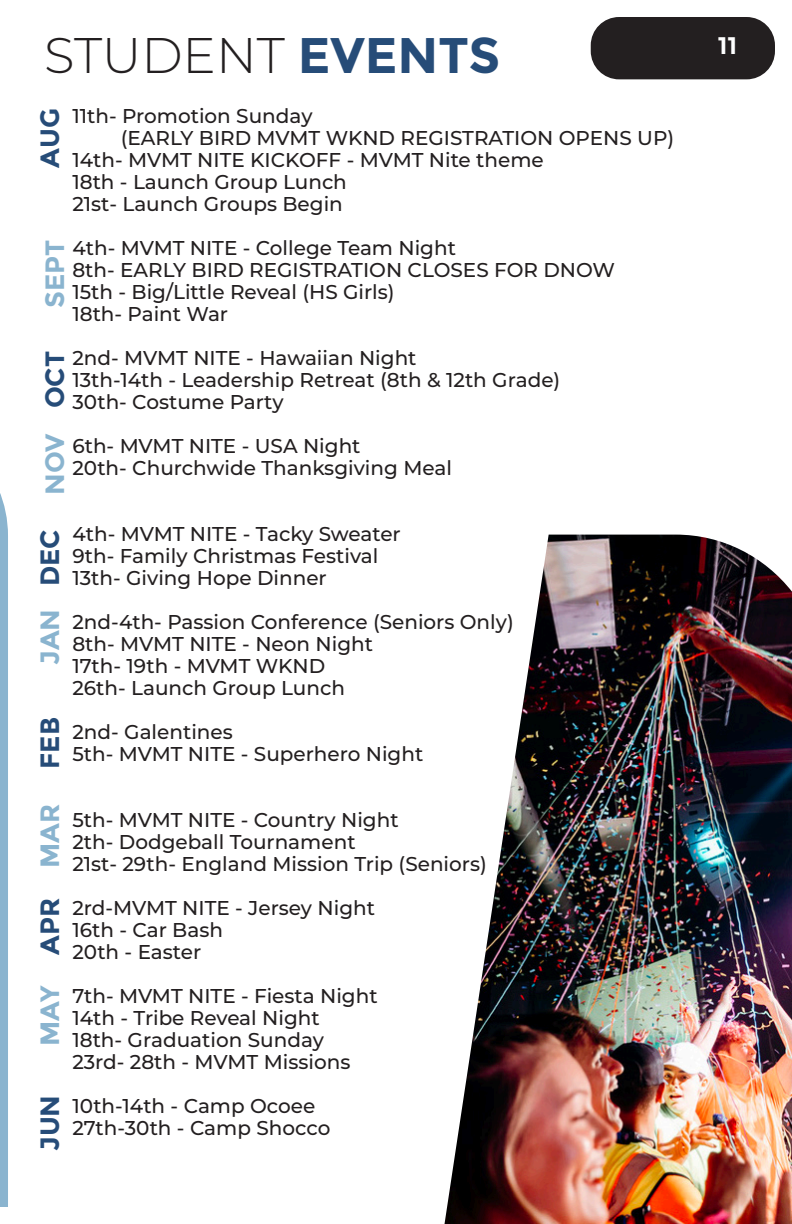
<style>
.page{position:relative;width:792px;height:1224px;background:#fff}
.page>*{position:absolute;margin:0;border:0;box-sizing:border-box;transform-origin:0 0}
.t1{font:300 50px "Montserrat";color:#231f20}
.t2{font:700 26.4px "Montserrat";color:#264c78}
.t3{font:700 26.4px "Montserrat";color:#8ab4cf}
.t4{font:700 24px "Montserrat";color:#fff}
.t5{font:500 20px "Montserrat";color:#231f20}
.s1{font-weight:700;color:#264c78}
</style>
<div class="page">
<div style="left:0;top:493px;width:8px;height:714px;background:#8ab4cf"></div>
<img style="left:445px;top:535px;width:347px;height:689px">
<div style="left:591px;top:17px;width:184px;height:62px;background:#231f20;border-radius:28px"></div>
<p class="t1" style="left:44px;top:21px;width:458px">STUDENT <span class="s1">EVENTS</span></p>
<p class="t5" style="left:72px;top:102px;width:242px">11th- Promotion Sunday</p>
<p class="t5" style="left:121px;top:124px;width:555px">(EARLY BIRD MVMT WKND REGISTRATION OPENS UP)</p>
<p class="t5" style="left:72px;top:146px;width:473px">14th- MVMT NITE KICKOFF - MVMT Nite theme</p>
<p class="t5" style="left:72px;top:168px;width:276px">18th - Launch Group Lunch</p>
<p class="t5" style="left:72px;top:190px;width:272px">21st- Launch Groups Begin</p>
<p class="t5" style="left:72px;top:234px;width:385px">4th- MVMT NITE - College Team Night</p>
<p class="t5" style="left:72px;top:256px;width:544px">8th- EARLY BIRD REGISTRATION CLOSES FOR DNOW</p>
<p class="t5" style="left:72px;top:278px;width:324px">15th - Big/Little Reveal (HS Girls)</p>
<p class="t5" style="left:72px;top:300px;width:157px">18th- Paint War</p>
<p class="t5" style="left:72px;top:344px;width:346px">2nd- MVMT NITE - Hawaiian Night</p>
<p class="t5" style="left:72px;top:366px;width:490px">13th-14th - Leadership Retreat (8th &amp; 12th Grade)</p>
<p class="t5" style="left:72px;top:388px;width:213px">30th- Costume Party</p>
<p class="t5" style="left:72px;top:432px;width:290px">6th- MVMT NITE - USA Night</p>
<p class="t5" style="left:72px;top:454px;width:381px">20th- Churchwide Thanksgiving Meal</p>
<p class="t2" style="left:34px;top:168px;width:61px;rotate:-90deg">AUG</p>
<p class="t3" style="left:39px;top:308px;width:70px;rotate:-90deg">SEPT</p>
<p class="t2" style="left:39px;top:408px;width:59px;rotate:-90deg">OCT</p>
<p class="t3" style="left:39px;top:495px;width:63px;rotate:-90deg">NOV</p>
<p class="t2" style="left:34px;top:586px;width:59px;rotate:-90deg">DEC</p>
<p class="t5" style="left:72px;top:520px;width:330px">4th- MVMT NITE - Tacky Sweater</p>
<p class="t5" style="left:72px;top:542px;width:307px">9th- Family Christmas Festival</p>
<p class="t5" style="left:72px;top:564px;width:256px">13th- Giving Hope Dinner</p>
<p class="t5" style="left:72px;top:608px;width:443px">2nd-4th- Passion Conference (Seniors Only)</p>
<p class="t5" style="left:72px;top:630px;width:302px">8th- MVMT NITE - Neon Night</p>
<p class="t5" style="left:72px;top:652px;width:254px">17th- 19th - MVMT WKND</p>
<p class="t5" style="left:72px;top:674px;width:274px">26th- Launch Group Lunch</p>
<p class="t5" style="left:72px;top:718px;width:162px">2nd- Galentines</p>
<p class="t5" style="left:72px;top:740px;width:352px">5th- MVMT NITE - Superhero Night</p>
<p class="t3" style="left:34px;top:665px;width:57px;rotate:-90deg">JAN</p>
<p class="t2" style="left:34px;top:769px;width:53px;rotate:-90deg">FEB</p>
<p class="t3" style="left:34px;top:868px;width:66px;rotate:-90deg">MAR</p>
<p class="t2" style="left:34px;top:955px;width:58px;rotate:-90deg">APR</p>
<p class="t3" style="left:34px;top:1046px;width:62px;rotate:-90deg">MAY</p>
<p class="t2" style="left:34px;top:1151px;width:58px;rotate:-90deg">JUN</p>
<p class="t5" style="left:72px;top:806px;width:328px">5th- MVMT NITE - Country Night</p>
<p class="t5" style="left:72px;top:828px;width:285px">2th- Dodgeball Tournament</p>
<p class="t5" style="left:72px;top:850px;width:416px">21st- 29th- England Mission Trip (Seniors)</p>
<p class="t5" style="left:72px;top:894px;width:304px">2rd-MVMT NITE - Jersey Night</p>
<p class="t5" style="left:72px;top:916px;width:152px">16th - Car Bash</p>
<p class="t5" style="left:72px;top:938px;width:130px">20th - Easter</p>
<p class="t5" style="left:72px;top:982px;width:307px">7th- MVMT NITE - Fiesta Night</p>
<p class="t5" style="left:72px;top:1004px;width:249px">14th - Tribe Reveal Night</p>
<p class="t5" style="left:72px;top:1026px;width:253px">18th- Graduation Sunday</p>
<p class="t5" style="left:72px;top:1048px;width:279px">23rd- 28th - MVMT Missions</p>
<p class="t5" style="left:72px;top:1092px;width:244px">10th-14th - Camp Ocoee</p>
<p class="t5" style="left:72px;top:1114px;width:260px">27th-30th - Camp Shocco</p>
<p class="t4" style="left:718px;top:31px;width:21px">11</p>
</div>
